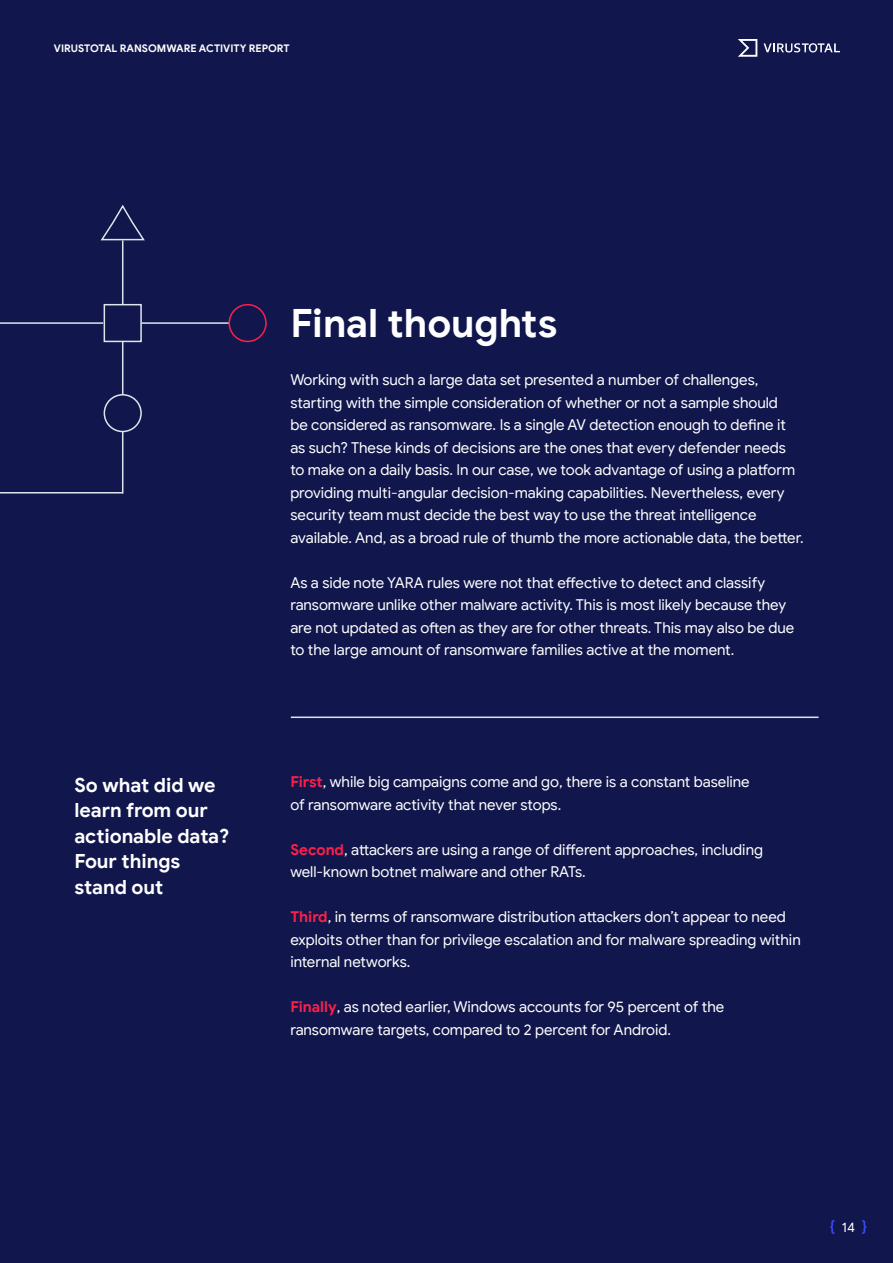
<style>
.page{position:relative;width:893px;height:1263px;background:#11174c}
.page>*{position:absolute;margin:0;border:0;box-sizing:border-box;transform-origin:0 0}
.t1{font:700 39px "Google Sans";color:#fff}
.t2{font:700 19.5px/25.5px "Google Sans";letter-spacing:-.005em;color:#fff}
.t3{font:15px/22.5px "Google Sans";color:#fff}
.t4{font:500 15px "Google Sans";color:#3a4eff}
.t5{font:700 10.5px "Google Sans";color:#fff}
.s1{font-weight:700;color:#ff1f4a}
.s2{font-weight:400;font-size:13.5px;color:#fff}
</style>
<div class="page">
<svg style="left:738px;top:39px;width:19px;height:18px"></svg>
<svg style="left:764px;top:43px;width:75px;height:9px"></svg>
<hr style="left:122px;top:240px;width:1px;height:254px;background:#dfe6eb">
<hr style="left:0;top:322px;width:103px;height:2px;background:#dfe6eb">
<hr style="left:141px;top:322px;width:104px;height:2px;background:#dfe6eb">
<hr style="left:0;top:492px;width:123px;height:1px;background:#dfe6eb">
<div style="left:229px;top:305px;width:37px;height:36px;background:#11174c;border-radius:50%"></div>
<div style="left:228px;top:304px;width:39px;height:38px;border:2px solid #ff1f4a;border-radius:50%"></div>
<div style="left:104px;top:395px;width:37px;height:36px;background:#11174c;border-radius:50%"></div>
<div style="left:104px;top:394px;width:38px;height:38px;border:2px solid #dfe6eb;border-radius:50%"></div>
<div style="left:104px;top:304px;width:38px;height:38px;background:#11174c;border:2px solid #dfe6eb"></div>
<svg style="left:100px;top:204px;width:45px;height:37px"></svg>
<hr style="left:291px;top:716px;width:528px;height:2px;background:#dfe6eb">
<p class="t5" style="left:54px;top:42px;width:237px">VIRUSTOTAL RANSOMWARE ACTIVITY REPORT</p>
<h2 class="t2" style="left:74px;top:772px;width:157px">So what did we learn from our actionable data?<br>Four things stand out</h2>
<h1 class="t1" style="left:290px;top:300px;width:269px">Final thoughts</h1>
<p class="t3" style="left:290px;top:369px;width:515px">Working with such a large data set presented a number of challenges, starting with the simple consideration of whether or not a sample should<br>be considered as ransomware. Is a single AV detection enough to define it as such? These kinds of decisions are the ones that every defender needs to make on a daily basis. In our case, we took advantage of using a platform providing multi-angular decision-making capabilities. Nevertheless, every security team must decide the best way to use the threat intelligence available. And, as a broad rule of thumb the more actionable data, the better.</p>
<p class="t3" style="left:290px;top:571px;width:505px">As a side note YARA rules were not that effective to detect and classify ransomware unlike other malware activity. This is most likely because they are not updated as often as they are for other threats. This may also be due to the large amount of ransomware families active at the moment.</p>
<p class="t3" style="left:290px;top:771px;width:461px"><span class="s1">First</span>, while big campaigns come and go, there is a constant baseline of ransomware activity that never stops.</p>
<p class="t3" style="left:290px;top:838px;width:474px"><span class="s1">Second</span>, attackers are using a range of different approaches, including well-known botnet malware and other RATs.</p>
<p class="t3" style="left:290px;top:906px;width:512px"><span class="s1">Third</span>, in terms of ransomware distribution attackers don’t appear to need exploits other than for privilege escalation and for malware spreading within internal networks.</p>
<p class="t3" style="left:290px;top:996px;width:436px"><span class="s1">Finally</span>, as noted earlier, Windows accounts for 95 percent of the ransomware targets, compared to 2 percent for Android.</p>
<p class="t4" style="left:830px;top:1218px;width:38px">{ <span class="s2">14</span> }</p>
</div>
